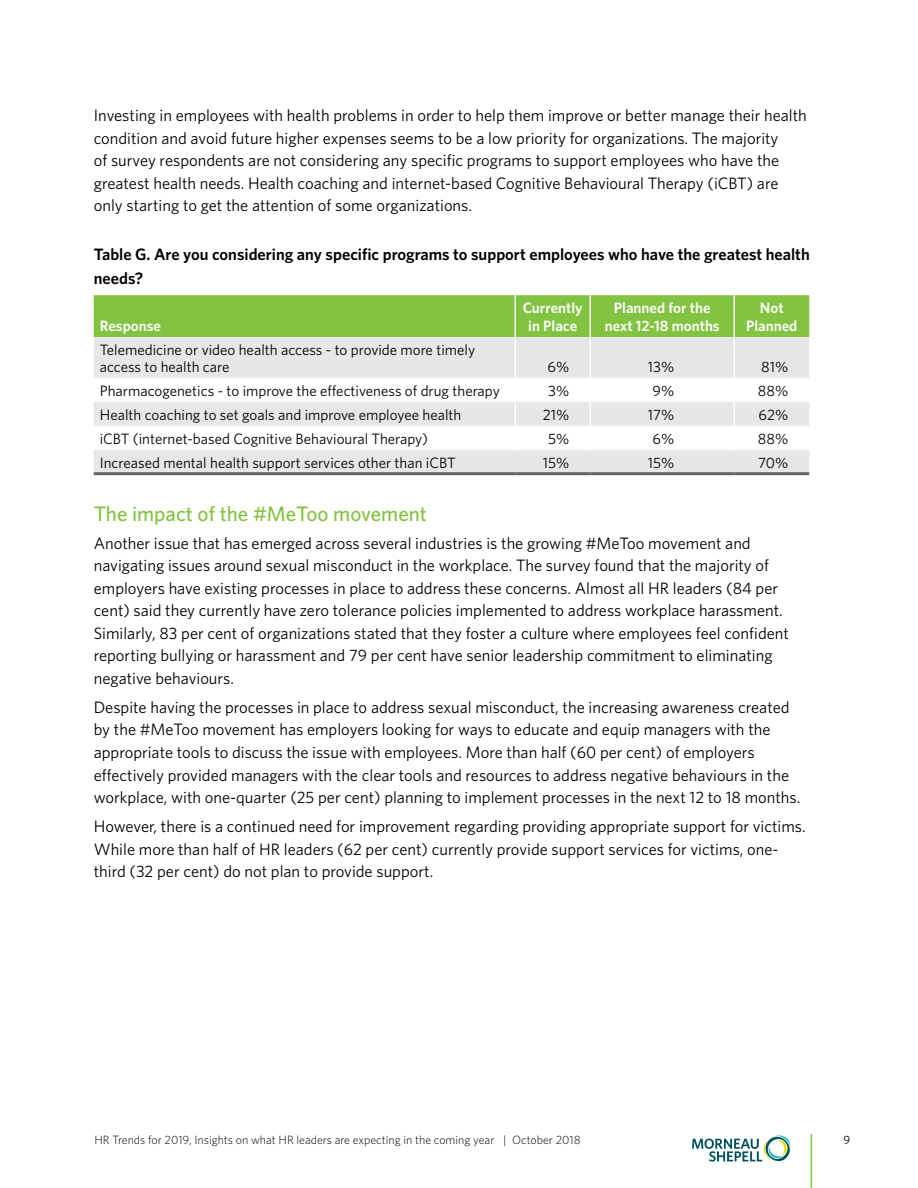
<style>
.page{position:relative;width:918px;height:1188px;background:#fff}
.page>*{position:absolute;margin:0;border:0;box-sizing:border-box;transform-origin:0 0}
.t1{font:500 21px "Whitney";color:#82c341}
.t2{font:16.5px/22.5px "Whitney";color:#000}
.t3{font:600 16.5px/24px "Whitney";color:#000}
.t4{font:15px/16.5px "Whitney";color:#000}
.t5{font:600 15px/18px "Whitney";color:#fff;text-align:center}
.t6{font:300 12px "Whitney";color:#000}
.t7{font:12px "Whitney";color:#000}
</style>
<div class="page">
<hr style="left:811px;top:1134px;width:1px;height:54px;background:#82c341">
<svg style="left:692px;top:1135px;width:98px;height:27px"></svg>
<div style="left:94px;top:295px;width:715px;height:42px;background:#82c341"></div>
<svg style="left:94px;top:337px;width:715px;height:135px;fill:#e6e7e8"></svg>
<hr style="left:515px;top:295px;width:1px;height:42px;background:#fff">
<hr style="left:590px;top:295px;width:1px;height:42px;background:#fff">
<hr style="left:734px;top:295px;width:1px;height:42px;background:#fff">
<hr style="left:515px;top:337px;width:1px;height:41px;background:#fff">
<hr style="left:590px;top:337px;width:1px;height:41px;background:#fff">
<hr style="left:734px;top:337px;width:1px;height:41px;background:#fff">
<svg style="left:515px;top:378px;width:1px;height:72px"></svg>
<svg style="left:590px;top:378px;width:1px;height:72px"></svg>
<svg style="left:734px;top:378px;width:1px;height:72px"></svg>
<hr style="left:94px;top:472px;width:421px;height:3px;background:#636466">
<hr style="left:515px;top:472px;width:75px;height:3px;background:#636466">
<hr style="left:590px;top:472px;width:144px;height:3px;background:#636466">
<hr style="left:734px;top:472px;width:75px;height:3px;background:#636466">
<p class="t2" style="left:94px;top:104px;width:715px">Investing in employees with health problems in order to help them improve or better manage their health condition and avoid future higher expenses seems to be a low priority for organizations. The majority<br>of survey respondents are not considering any specific programs to support employees who have the greatest health needs. Health coaching and internet-based Cognitive Behavioural Therapy (iCBT) are only starting to get the attention of some organizations.</p>
<p class="t3" style="left:94px;top:242px;width:718px">Table G. Are you considering any specific programs to support employees who have the greatest health needs?</p>
<p class="t5" style="left:100px;top:317px;width:63px">Response</p>
<p class="t5" style="left:523px;top:299px;width:61px">Currently in Place</p>
<p class="t5" style="left:605px;top:299px;width:117px">Planned for the next 12-18 months</p>
<p class="t5" style="left:746px;top:299px;width:53px">Not<br>Planned</p>
<p class="t4" style="left:100px;top:341px;width:377px">Telemedicine or video health access - to provide more timely access to health care</p>
<p class="t4" style="left:548px;top:358px;width:23px">6%</p>
<p class="t4" style="left:648px;top:358px;width:28px">13%</p>
<p class="t4" style="left:761px;top:358px;width:29px">81%</p>
<p class="t4" style="left:100px;top:382px;width:402px">Pharmacogenetics - to improve the effectiveness of drug therapy</p>
<p class="t4" style="left:548px;top:382px;width:23px">3%</p>
<p class="t4" style="left:653px;top:382px;width:23px">9%</p>
<p class="t4" style="left:758px;top:382px;width:32px">88%</p>
<p class="t4" style="left:100px;top:406px;width:363px">Health coaching to set goals and improve employee health</p>
<p class="t4" style="left:543px;top:406px;width:28px">21%</p>
<p class="t4" style="left:648px;top:406px;width:28px">17%</p>
<p class="t4" style="left:759px;top:406px;width:31px">62%</p>
<p class="t4" style="left:100px;top:430px;width:330px">iCBT (internet-based Cognitive Behavioural Therapy)</p>
<p class="t4" style="left:548px;top:430px;width:23px">5%</p>
<p class="t4" style="left:653px;top:430px;width:23px">6%</p>
<p class="t4" style="left:758px;top:430px;width:32px">88%</p>
<p class="t4" style="left:100px;top:454px;width:357px">Increased mental health support services other than iCBT</p>
<p class="t4" style="left:543px;top:454px;width:28px">15%</p>
<p class="t4" style="left:648px;top:454px;width:28px">15%</p>
<p class="t4" style="left:758px;top:454px;width:32px">70%</p>
<p class="t1" style="left:94px;top:500px;width:335px">The impact of the #MeToo movement</p>
<p class="t2" style="left:94px;top:531px;width:697px">Another issue that has emerged across several industries is the growing #MeToo movement and navigating issues around sexual misconduct in the workplace. The survey found that the majority of employers have existing processes in place to address these concerns. Almost all HR leaders (84 per cent) said they currently have zero tolerance policies implemented to address workplace harassment.<br>Similarly, 83 per cent of organizations stated that they foster a culture where employees feel confident reporting bullying or harassment and 79 per cent have senior leadership commitment to eliminating negative behaviours.</p>
<p class="t2" style="left:94px;top:696px;width:708px">Despite having the processes in place to address sexual misconduct, the increasing awareness created by the #MeToo movement has employers looking for ways to educate and equip managers with the appropriate tools to discuss the issue with employees. More than half (60 per cent) of employers effectively provided managers with the clear tools and resources to address negative behaviours in the workplace, with one-quarter (25 per cent) planning to implement processes in the next 12 to 18 months.</p>
<p class="t2" style="left:94px;top:815px;width:713px">However, there is a continued need for improvement regarding providing appropriate support for victims.<br>While more than half of HR leaders (62 per cent) currently provide support services for victims, one&shy;third (32 per cent) do not plan to provide support.</p>
<p class="t6" style="left:94px;top:1131px;width:488px">HR Trends for 2019, Insights on what HR leaders are expecting in the coming year | October 2018</p>
<p class="t7" style="left:844px;top:1131px;width:8px">9</p>
</div>
